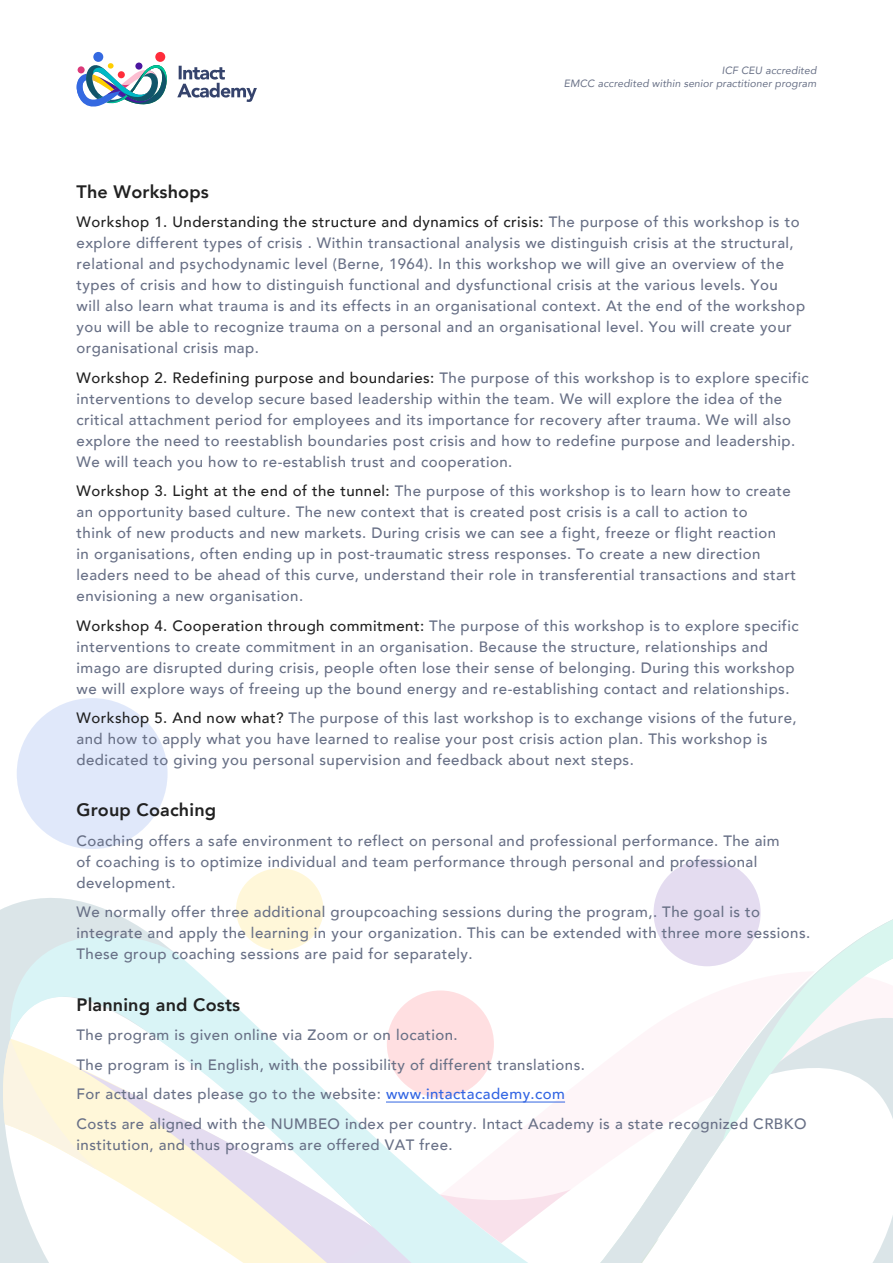
<style>
.page{position:relative;width:893px;height:1263px;background:#fff}
.page>*{position:absolute;margin:0;border:0;box-sizing:border-box;transform-origin:0 0}
.t1{font:800 18px "Avenir";letter-spacing:.01em;color:#212121}
.t2{font:500 15px/21px "Avenir";letter-spacing:.03em;color:#687086}
.t3{font:italic 10.5px/13.5px "Avenir";letter-spacing:.01em;color:#687086;text-align:right}
.s1{color:#212121}
.s2{color:#3265e3}
</style>
<div class="page">
<div style="left:17px;top:698px;width:151px;height:151px;background:#e0e8fa;border-radius:50%"></div>
<svg style="left:0;top:840px;width:736px;height:423px"></svg>
<svg style="left:2px;top:1039px;width:2px;height:130px"></svg>
<svg style="left:484px;top:869px;width:409px;height:394px"></svg>
<svg style="left:4px;top:914px;width:817px;height:349px"></svg>
<svg style="left:722px;top:868px;width:171px;height:282px"></svg>
<div style="left:236px;top:868px;width:87px;height:83px;background:#fff7d9;border-radius:50%"></div>
<hr style="left:386px;top:1102px;width:179px;height:1px;background:#3265e3">
<svg style="left:177px;top:66px;width:80px;height:36px"></svg>
<div style="left:155px;top:52px;width:10px;height:10px;background:#ff2c3a;border-radius:50%"></div>
<div style="left:93px;top:52px;width:10px;height:10px;background:#3469e1;border-radius:50%"></div>
<img style="left:77px;top:61px;width:90px;height:46px">
<p class="t3" style="left:564px;top:63px;width:254px">ICF CEU accredited<br>EMCC accredited within senior practitioner program</p>
<p class="t1" style="left:77px;top:177px;width:134px">The Workshops</p>
<p class="t2" style="left:77px;top:211px;width:730px"><span class="s1">Workshop 1. Understanding the structure and dynamics of crisis:</span> The purpose of this workshop is to explore different types of crisis . Within transactional analysis we distinguish crisis at the structural, relational and psychodynamic level (Berne, 1964). In this workshop we will give an overview of the types of crisis and how to distinguish functional and dysfunctional crisis at the various levels. You<br>will also learn what trauma is and its effects in an organisational context. At the end of the workshop you will be able to recognize trauma on a personal and an organisational level. You will create your organisational crisis map.</p>
<p class="t2" style="left:77px;top:366px;width:734px"><span class="s1">Workshop 2. Redefining purpose and boundaries:</span> The purpose of this workshop is to explore specific interventions to develop secure based leadership within the team. We will explore the idea of the critical attachment period for employees and its importance for recovery after trauma. We will also explore the need to reestablish boundaries post crisis and how to redefine purpose and leadership.<br>We will teach you how to re-establish trust and cooperation.</p>
<p class="t2" style="left:77px;top:480px;width:721px"><span class="s1">Workshop 3. Light at the end of the tunnel:</span> The purpose of this workshop is to learn how to create an opportunity based culture. The new context that is created post crisis is a call to action to<br>think of new products and new markets. During crisis we can see a fight, freeze or flight reaction<br>in organisations, often ending up in post-traumatic stress responses. To create a new direction leaders need to be ahead of this curve, understand their role in transferential transactions and start envisioning a new organisation.</p>
<p class="t2" style="left:77px;top:614px;width:724px"><span class="s1">Workshop 4. Cooperation through commitment:</span> The purpose of this workshop is to explore specific interventions to create commitment in an organisation. Because the structure, relationships and imago are disrupted during crisis, people often lose their sense of belonging. During this workshop we will explore ways of freeing up the bound energy and re-establishing contact and relationships.</p>
<p class="t2" style="left:77px;top:707px;width:722px"><span class="s1">Workshop 5. And now what?</span> The purpose of this last workshop is to exchange visions of the future, and how to apply what you have learned to realise your post crisis action plan. This workshop is dedicated to giving you personal supervision and feedback about next steps.</p>
<p class="t1" style="left:77px;top:796px;width:141px">Group Coaching</p>
<p class="t2" style="left:77px;top:829px;width:705px">Coaching offers a safe environment to reflect on personal and professional performance. The aim of coaching is to optimize individual and team performance through personal and professional development.</p>
<p class="t2" style="left:77px;top:901px;width:735px">We normally offer three additional groupcoaching sessions during the program,. The goal is to integrate and apply the learning in your organization. This can be extended with three more sessions.<br>These group coaching sessions are paid for separately.</p>
<p class="t1" style="left:77px;top:990px;width:165px">Planning and Costs</p>
<p class="t2" style="left:77px;top:1019px;width:731px;line-height:29.5px">The program is given online via Zoom or on location.<br>The program is in English, with the possibility of different translations.<br>For actual dates please go to the website: <span class="s2">www.intactacademy.com<br></span>Costs are aligned with the NUMBEO index per country. Intact Academy is a state recognized CRBKO</p>
<p class="t2" style="left:77px;top:1133px;width:378px">institution, and thus programs are offered VAT free.</p>
</div>
